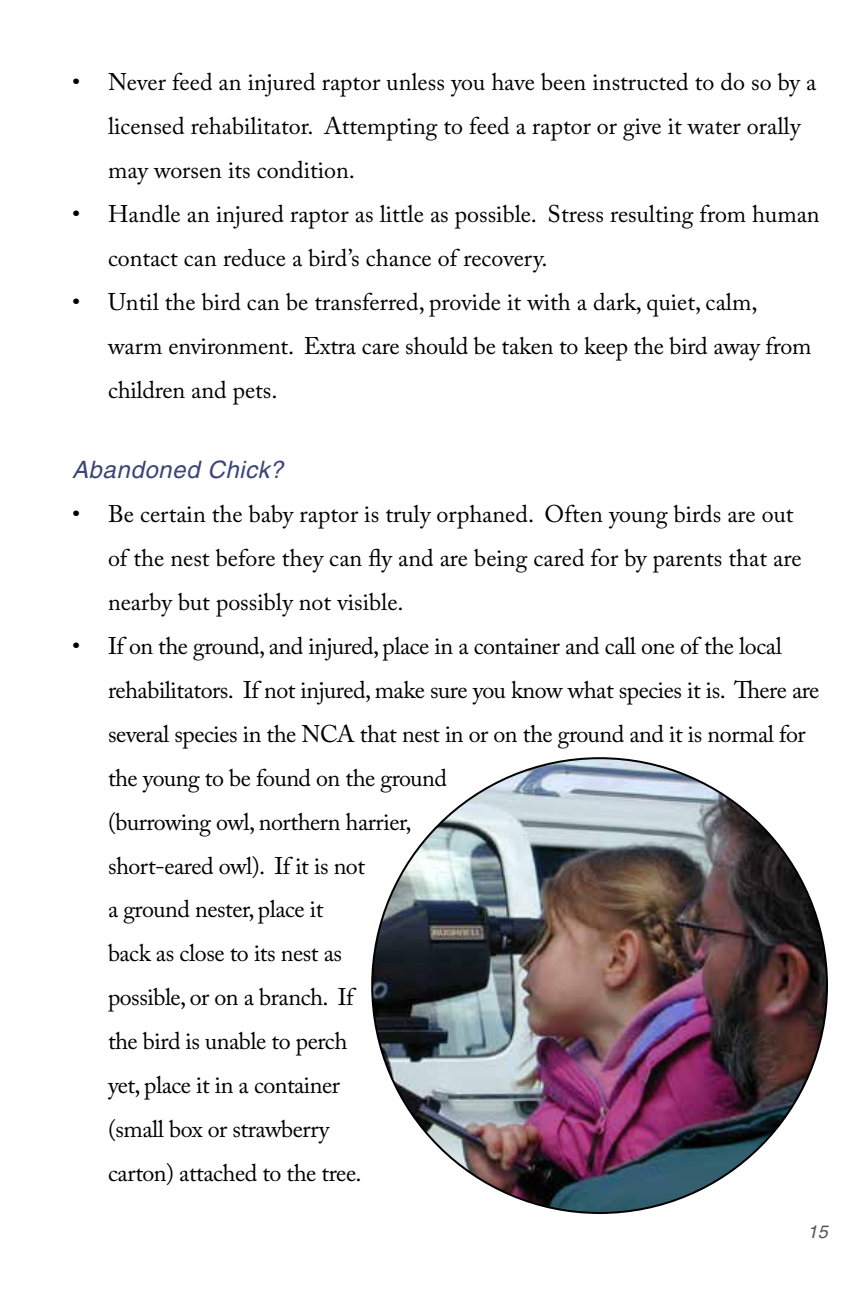
<style>
.page{position:relative;width:864px;height:1296px;background:#fff}
.page>*{position:absolute;margin:0;border:0;box-sizing:border-box;transform-origin:0 0}
.t1{font:24px/44px "Adobe Caslon Pro";letter-spacing:-.01em;color:#000}
.t2{font:italic 24px "Helvetica";letter-spacing:.025em;color:#3a4578}
.t3{font:italic 18px "Helvetica";color:#58595b}
</style>
<div class="page">
<img style="left:372px;top:758px;width:455px;height:455px;border-radius:227px">
<p class="t1" style="left:108px;top:59px;width:710px;text-indent:-36px">• Never feed an injured raptor unless you have been instructed to do so by a licensed rehabilitator. Attempting to feed a raptor or give it water orally may worsen its condition.</p>
<p class="t1" style="left:108px;top:191px;width:713px;text-indent:-36px">• Handle an injured raptor as little as possible. Stress resulting from human contact can reduce a bird’s chance of recovery.</p>
<p class="t1" style="left:108px;top:279px;width:705px;text-indent:-36px">• Until the bird can be transferred, provide it with a dark, quiet, calm, warm environment. Extra care should be taken to keep the bird away from children and pets.</p>
<p class="t2" style="left:72px;top:455px;width:213px">Abandoned Chick?</p>
<p class="t1" style="left:108px;top:491px;width:695px;text-indent:-36px">• Be certain the baby raptor is truly orphaned. Often young birds are out of the nest before they can fly and are being cared for by parents that are nearby but possibly not visible.</p>
<p class="t1" style="left:108px;top:623px;width:713px;text-indent:-36px">• If on the ground, and injured, place in a container and call one of the local rehabilitators. If not injured, make sure you know what species it is. There are several species in the NCA that nest in or on the ground and it is normal for the young to be found on the ground<br>(burrowing owl, northern harrier,<br>short-eared owl). If it is not<br>a ground nester, place it<br>back as close to its nest as<br>possible, or on a branch. If<br>the bird is unable to perch<br>yet, place it in a container<br>(small box or strawberry<br>carton) attached to the tree.</p>
<p class="t3" style="left:808px;top:1221px;width:22px">15</p>
</div>
